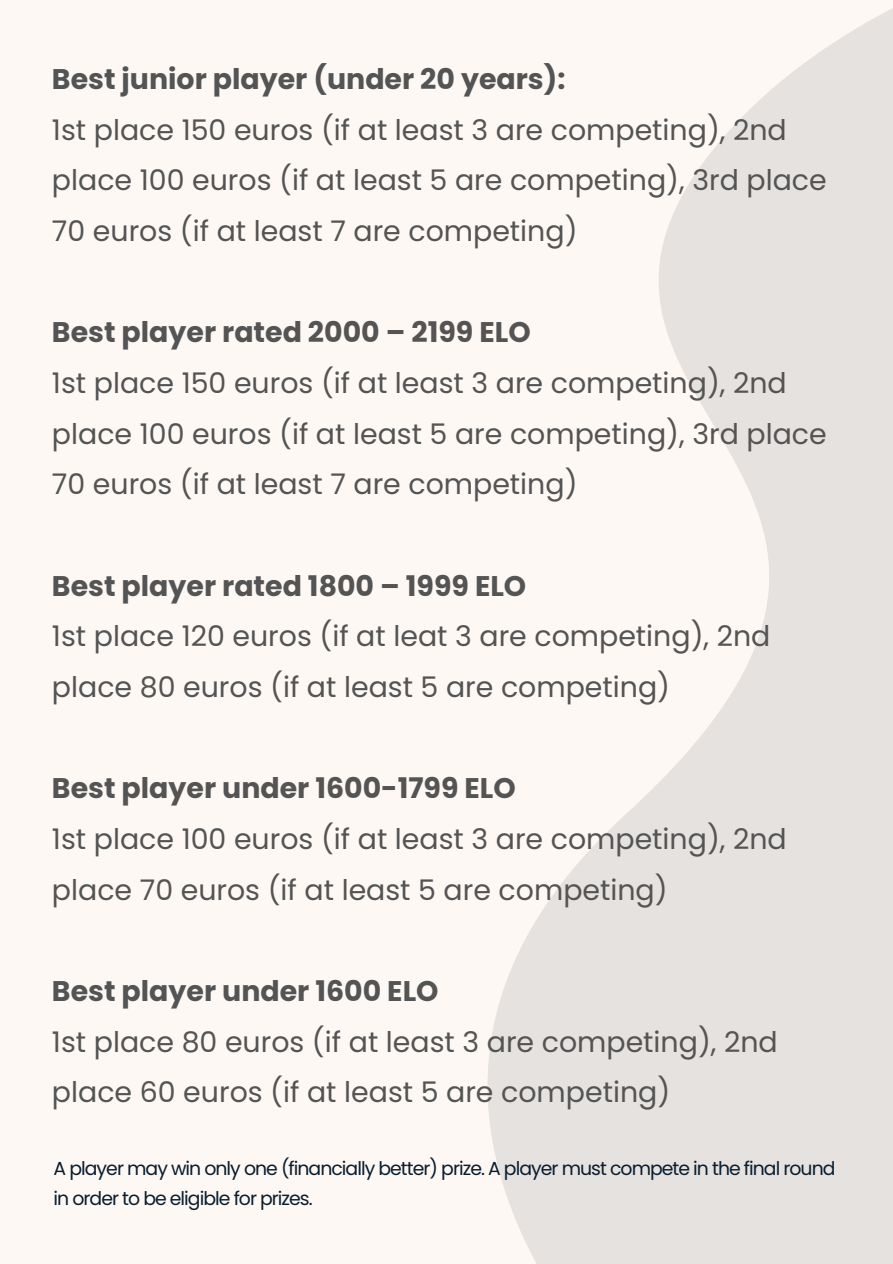
<style>
.page{position:relative;width:893px;height:1264px;background:#fff}
.page>*{position:absolute;margin:0;border:0;box-sizing:border-box;transform-origin:0 0}
.t1{font:28.35px/50.7px "Poppins";color:#545454}
.t2{font:700 28.35px "Poppins";color:#545454}
.t3{font:18.9px/29.8px "Poppins";letter-spacing:-.05em;color:#091d2e}
</style>
<div class="page">
<div style="left:0;top:0;width:892px;height:1263px;background:#fdf8f4"></div>
<svg style="left:487px;top:9px;width:405px;height:1254px;fill:#e5e2e0"></svg>
<p class="t2" style="left:52px;top:59px;width:515px">Best junior player (under 20 years):</p>
<p class="t1" style="left:52px;top:104px;width:776px">1st place 150 euros (if at least 3 are competing), 2nd place 100 euros (if at least 5 are competing), 3rd place<br>70 euros (if at least 7 are competing)</p>
<p class="t2" style="left:52px;top:312px;width:480px">Best player rated 2000 – 2199 ELO</p>
<p class="t1" style="left:52px;top:358px;width:776px">1st place 150 euros (if at least 3 are competing), 2nd place 100 euros (if at least 5 are competing), 3rd place<br>70 euros (if at least 7 are competing)</p>
<p class="t2" style="left:52px;top:566px;width:475px">Best player rated 1800 – 1999 ELO</p>
<p class="t1" style="left:52px;top:611px;width:720px">1st place 120 euros (if at leat 3 are competing), 2nd place 80 euros (if at least 5 are competing)</p>
<p class="t2" style="left:52px;top:768px;width:465px">Best player under 1600-1799 ELO</p>
<p class="t1" style="left:52px;top:813px;width:736px">1st place 100 euros (if at least 3 are competing), 2nd place 70 euros (if at least 5 are competing)</p>
<p class="t2" style="left:52px;top:971px;width:388px">Best player under 1600 ELO</p>
<p class="t1" style="left:52px;top:1016px;width:727px">1st place 80 euros (if at least 3 are competing), 2nd place 60 euros (if at least 5 are competing)</p>
<p class="t3" style="left:54px;top:1153px;width:783px">A player may win only one (financially better) prize. A player must compete in the final round in order to be eligible for prizes.</p>
</div>
